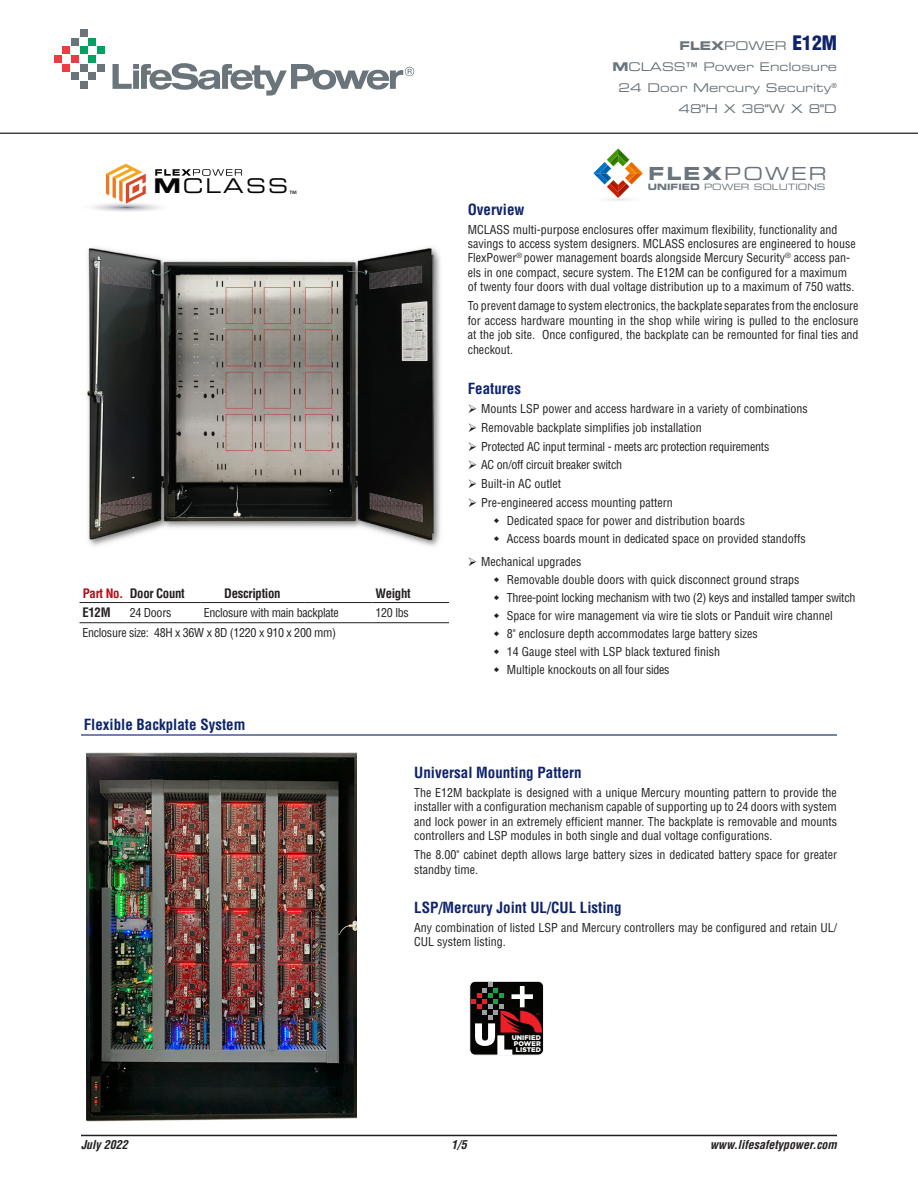
<style>
.page{position:relative;width:918px;height:1188px;background:#fff}
.page>*{position:absolute;margin:0;border:0;box-sizing:border-box;transform-origin:0 0}
.t1{font:20.25px "Eurostile LT Std Ex 2";letter-spacing:.105em;color:#050504}
.t2{font:18px "Eurostile LT Std Ex 2";letter-spacing:.12em;color:#6a747b}
.t3{font:700 condensed 15px "Helvetica LT Std";color:#0f236c}
.Mech_Info_Header{font:700 condensed 12.75px "Helvetica LT Std";letter-spacing:-.025em;color:#231f20}
.Sys_Mod_No_Header{font:700 condensed 12.75px "Helvetica LT Std";letter-spacing:-.025em;color:#b00d15}
.Sys_Mod_No_Data{font:700 condensed 12.75px "Helvetica LT Std";color:#231f20}
.Sys_Mod_No_Data-2{font:condensed 12px/14.4px "Helvetica LT Std";color:#231f20}
.Sys_Mod_No_Data-3{font:condensed 12px "Helvetica LT Std";letter-spacing:-.02em;color:#231f20}
.t4{font:12px "Eurostile LT Std Ex 2";color:#6a747b}
.Sys_Mod_No_Data-4{font:condensed 12px "Helvetica LT Std";letter-spacing:-.025em;color:#231f20}
.t5{font:italic 700 condensed 12px "Helvetica LT Std";color:#231f20}
.t6{font:8.7px "Eurostile LT Std Ex 2";color:#6a747b}
.t7{font:900 6.75px/5.8px "Gotham";letter-spacing:.005em;color:#fff;text-align:justify}
.s1{font-family:"Eurostile LT Std Bold Ex 2"}
.s2{font-family:"Helvetica LT Std";font-weight:900;font-stretch:condensed;font-size:19.5px;color:#0f236c}
</style>
<div class="page">
<hr style="left:81px;top:1135px;width:756px;height:1px;background:#231f20">
<hr style="left:0;top:133px;width:918px;height:1px;background:#040503">
<div style="left:54px;top:55px;width:7px;height:8px;background:#ee3a41"></div>
<div style="left:63px;top:47px;width:7px;height:7px;background:#ee3a41"></div>
<div style="left:71px;top:55px;width:8px;height:8px;background:#ee3a41"></div>
<div style="left:63px;top:64px;width:7px;height:7px;background:#ee3a41"></div>
<div style="left:71px;top:73px;width:8px;height:7px;background:#6a747b"></div>
<div style="left:80px;top:64px;width:8px;height:7px;background:#6a747b"></div>
<div style="left:89px;top:73px;width:7px;height:7px;background:#6a747b"></div>
<div style="left:97px;top:64px;width:8px;height:7px;background:#6a747b"></div>
<div style="left:71px;top:38px;width:8px;height:7px;background:#6a747b"></div>
<div style="left:80px;top:29px;width:8px;height:8px;background:#6a747b"></div>
<div style="left:80px;top:81px;width:8px;height:8px;background:#6a747b"></div>
<div style="left:80px;top:47px;width:8px;height:7px;background:#00a261"></div>
<div style="left:89px;top:38px;width:7px;height:7px;background:#00a261"></div>
<div style="left:97px;top:47px;width:8px;height:7px;background:#00a261"></div>
<div style="left:89px;top:55px;width:7px;height:8px;background:#00a261"></div>
<svg style="left:113px;top:63px;width:301px;height:33px"></svg>
<div style="left:591px;top:196px;width:54px;height:6px;background:#f8f8f9;border-radius:50%"></div>
<svg style="left:593px;top:148px;width:50px;height:50px"></svg>
<img style="left:86px;top:752px;width:270px;height:370px">
<svg style="left:81px;top:201px;width:90px;height:12px"></svg>
<svg style="left:106px;top:164px;width:40px;height:40px"></svg>
<svg style="left:155px;top:169px;width:87px;height:7px"></svg>
<div style="left:470px;top:981px;width:74px;height:74px;border:1px solid #fff;border-radius:5px"></div>
<svg style="left:472px;top:982px;width:70px;height:73px;background:#483230"></svg>
<hr style="left:81px;top:734px;width:756px;height:2px;background:#0f236c">
<hr style="left:80px;top:602px;width:47px;height:1px;background:#231f20">
<hr style="left:127px;top:602px;width:74px;height:1px;background:#231f20">
<hr style="left:201px;top:602px;width:103px;height:1px;background:#231f20">
<hr style="left:304px;top:602px;width:69px;height:1px;background:#231f20">
<hr style="left:373px;top:602px;width:76px;height:1px;background:#231f20">
<hr style="left:80px;top:622px;width:47px;height:1px;background:#231f20">
<hr style="left:127px;top:622px;width:74px;height:1px;background:#231f20">
<hr style="left:201px;top:622px;width:103px;height:1px;background:#231f20">
<hr style="left:304px;top:622px;width:69px;height:1px;background:#231f20">
<hr style="left:373px;top:622px;width:76px;height:1px;background:#231f20">
<img style="left:86px;top:247px;width:354px;height:299px">
<p class="t1" style="left:154px;top:172px;width:144px"><span class="s1">M</span>CLASS<sub>™</sub></p>
<p class="Sys_Mod_No_Header" style="left:83px;top:585px;width:42px">Part No.</p>
<p class="Mech_Info_Header" style="left:130px;top:585px;width:56px">Door Count</p>
<p class="Mech_Info_Header" style="left:224px;top:585px;width:58px">Description</p>
<p class="Mech_Info_Header" style="left:376px;top:585px;width:37px">Weight</p>
<p class="Sys_Mod_No_Data" style="left:82px;top:605px;width:30px">E12M</p>
<p class="Sys_Mod_No_Data-2" style="left:130px;top:605px;width:43px">24 Doors</p>
<p class="Sys_Mod_No_Data-4" style="left:204px;top:605px;width:137px">Enclosure with main backplate</p>
<p class="Sys_Mod_No_Data-2" style="left:376px;top:605px;width:35px">120 lbs</p>
<p class="Sys_Mod_No_Data-4" style="left:82px;top:626px;width:255px">Enclosure size: 48H x 36W x 8D (1220 x 910 x 200 mm)</p>
<p class="t3" style="left:84px;top:715px;width:163px">Flexible Backplate System</p>
<p class="t4" style="left:679px;top:37px;width:159px"><span class="s1">FLEX</span>POWER <span class="s2">E12M</span></p>
<p class="t4" style="left:613px;top:58px;width:226px"><span class="s1">M</span>CLASS™ Power Enclosure</p>
<p class="t4" style="left:618px;top:79px;width:220px">24 Door Mercury Security<sup>®</sup></p>
<p class="t4" style="left:678px;top:100px;width:160px">48"H X 36"W X 8"D</p>
<h2 class="t2" style="left:649px;top:161px;width:180px"><span class="s1">FLEX</span>POWER</h2>
<p class="t6" style="left:648px;top:181px;width:179px"><span class="s1">UNIFIED</span> POWER SOLUTIONS</p>
<p class="t3" style="left:468px;top:200px;width:58px">Overview</p>
<p class="Sys_Mod_No_Data-2" style="left:468px;top:222px;width:390px">MCLASS multi-purpose enclosures offer maximum flexibility, functionality and savings to access system designers. MCLASS enclosures are engineered to house FlexPower<sup>®</sup> power management boards alongside Mercury Security<sup>®</sup> access pan&shy;els in one compact, secure system. The E12M can be configured for a maximum of twenty four doors with dual voltage distribution up to a maximum of 750 watts.</p>
<p class="Sys_Mod_No_Data-2" style="left:468px;top:298px;width:392px;text-align:justify">To prevent damage to system electronics, the backplate separates from the enclosure for access hardware mounting in the shop while wiring is pulled to the enclosure at the job site. Once configured, the backplate can be remounted for final ties and checkout.</p>
<p class="t3" style="left:468px;top:379px;width:55px">Features</p>
<p class="Sys_Mod_No_Data-2" style="left:481px;top:401px;width:328px">Mounts LSP power and access hardware in a variety of combinations</p>
<p class="Sys_Mod_No_Data-2" style="left:481px;top:420px;width:222px">Removable backplate simplifies job installation</p>
<p class="Sys_Mod_No_Data-3" style="left:481px;top:439px;width:290px">Protected AC input terminal - meets arc protection requirements</p>
<p class="Sys_Mod_No_Data-3" style="left:481px;top:458px;width:142px">AC on/off circuit breaker switch</p>
<p class="Sys_Mod_No_Data-2" style="left:481px;top:477px;width:82px">Built-in AC outlet</p>
<p class="Sys_Mod_No_Data-2" style="left:481px;top:496px;width:193px">Pre-engineered access mounting pattern</p>
<p class="Sys_Mod_No_Data-2" style="left:507px;top:514px;width:240px">Dedicated space for power and distribution boards</p>
<p class="Sys_Mod_No_Data-2" style="left:507px;top:532px;width:301px">Access boards mount in dedicated space on provided standoffs</p>
<p class="Sys_Mod_No_Data-2" style="left:481px;top:554px;width:102px">Mechanical upgrades</p>
<p class="Sys_Mod_No_Data-2" style="left:507px;top:572px;width:294px">Removable double doors with quick disconnect ground straps</p>
<p class="Sys_Mod_No_Data-3" style="left:507px;top:590px;width:350px">Three-point locking mechanism with two (2) keys and installed tamper switch</p>
<p class="Sys_Mod_No_Data-2" style="left:507px;top:608px;width:328px">Space for wire management via wire tie slots or Panduit wire channel</p>
<p class="Sys_Mod_No_Data-2" style="left:507px;top:626px;width:253px">8" enclosure depth accommodates large battery sizes</p>
<p class="Sys_Mod_No_Data-2" style="left:507px;top:644px;width:215px">14 Gauge steel with LSP black textured finish</p>
<p class="Sys_Mod_No_Data-2" style="left:507px;top:662px;width:164px">Multiple knockouts on all four sides</p>
<p class="t3" style="left:414px;top:763px;width:169px">Universal Mounting Pattern</p>
<p class="Sys_Mod_No_Data-2" style="left:414px;top:785px;width:424px;text-align:justify">The E12M backplate is designed with a unique Mercury mounting pattern to provide the installer with a configuration mechanism capable of supporting up to 24 doors with system and lock power in an extremely efficient manner. The backplate is removable and mounts controllers and LSP modules in both single and dual voltage configurations.</p>
<p class="Sys_Mod_No_Data-2" style="left:414px;top:847px;width:424px">The 8.00" cabinet depth allows large battery sizes in dedicated battery space for greater standby time.</p>
<p class="t3" style="left:414px;top:898px;width:209px">LSP/Mercury Joint UL/CUL Listing</p>
<p class="Sys_Mod_No_Data-2" style="left:414px;top:920px;width:424px">Any combination of listed LSP and Mercury controllers may be configured and retain UL/<br>CUL system listing.</p>
<p class="t7" style="left:514px;top:1035px;width:28px;text-indent:-2px">UNIFIED POWER LISTED</p>
<p class="t5" style="left:81px;top:1137px;width:48px">July 2022</p>
<p class="t5" style="left:451px;top:1137px;width:17px">1/5</p>
<p class="t5" style="left:710px;top:1137px;width:128px">www.lifesafetypower.com</p>
</div>
